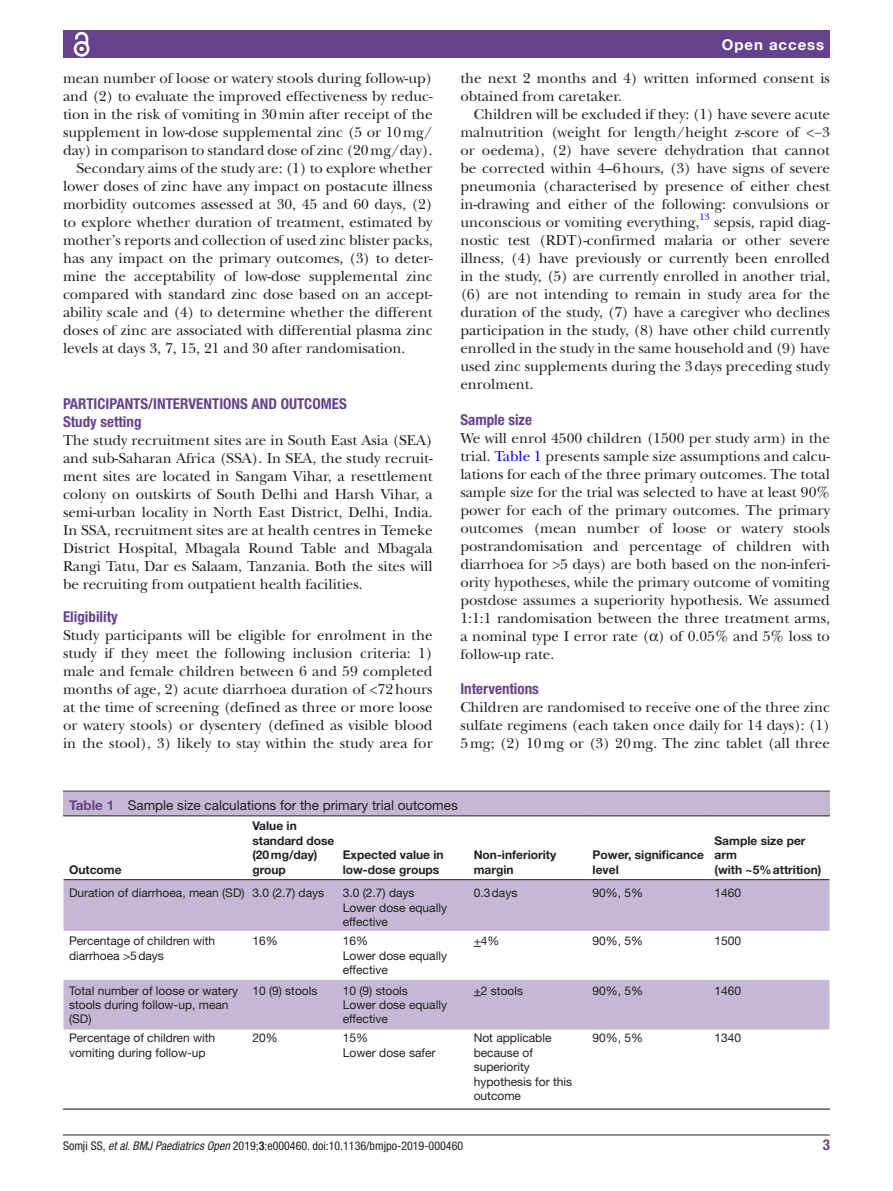
<style>
.page{position:relative;width:893px;height:1191px;background:#fff}
.page>*{position:absolute;margin:0;border:0;box-sizing:border-box;transform-origin:0 0}
.t1{font:15px/18px "New Baskerville";color:#231f20;text-align:justify}
.t2{font:700 condensed 15px/18px "Helvetica Neue LT Std";color:#66428c}
.t3{font:700 15px "Helvetica Neue LT Std";letter-spacing:.065em;color:#fff}
.t4{font:13.5px "Helvetica Neue LT Std";color:#231f20}
.t5{font:12px/14.4px "Helvetica Neue LT Std";color:#231f20}
.t6{font:700 12px/14.4px "Helvetica Neue LT Std";color:#231f20}
.t7{font:condensed 12px "Helvetica Neue LT Std";color:#231f20}
.s1{color:#00f}
.s2{font-weight:700;color:#66428c}
.s3{font-style:italic}
.s4{font-weight:700}
</style>
<div class="page">
<hr style="left:63px;top:1134px;width:767px;height:1px;background:#231f20">
<div style="left:63px;top:31px;width:767px;height:27px;background:#66428c"></div>
<svg style="left:73px;top:31px;width:17px;height:26px"></svg>
<div style="left:63px;top:791px;width:767px;height:318px;background:#c4b8d4"></div>
<hr style="left:63px;top:790px;width:767px;height:1px;background:#231f20">
<div style="left:64px;top:816px;width:766px;height:292px;background:#fff"></div>
<svg style="left:64px;top:880px;width:766px;height:149px"></svg>
<hr style="left:63px;top:815px;width:183px;height:1px;background:#231f20">
<hr style="left:63px;top:879px;width:183px;height:1px;background:#231f20">
<hr style="left:246px;top:815px;width:91px;height:1px;background:#231f20">
<hr style="left:246px;top:879px;width:91px;height:1px;background:#231f20">
<hr style="left:337px;top:815px;width:131px;height:1px;background:#231f20">
<hr style="left:337px;top:879px;width:131px;height:1px;background:#231f20">
<hr style="left:468px;top:815px;width:119px;height:1px;background:#231f20">
<hr style="left:468px;top:879px;width:119px;height:1px;background:#231f20">
<hr style="left:587px;top:815px;width:121px;height:1px;background:#231f20">
<hr style="left:587px;top:879px;width:121px;height:1px;background:#231f20">
<hr style="left:708px;top:815px;width:122px;height:1px;background:#231f20">
<hr style="left:708px;top:879px;width:122px;height:1px;background:#231f20">
<hr style="left:63px;top:1108px;width:183px;height:1px;background:#231f20">
<hr style="left:246px;top:1108px;width:91px;height:1px;background:#231f20">
<hr style="left:337px;top:1108px;width:131px;height:1px;background:#231f20">
<hr style="left:468px;top:1108px;width:119px;height:1px;background:#231f20">
<hr style="left:587px;top:1108px;width:121px;height:1px;background:#231f20">
<hr style="left:708px;top:1108px;width:122px;height:1px;background:#231f20">
<hr style="left:63px;top:816px;width:1px;height:63px;background:#fff">
<hr style="left:63px;top:879px;width:1px;height:51px;background:#fff">
<hr style="left:63px;top:930px;width:1px;height:50px;background:#fff">
<hr style="left:63px;top:980px;width:1px;height:49px;background:#fff">
<hr style="left:63px;top:1029px;width:1px;height:79px;background:#fff">
<p class="t1" style="left:63px;top:69px;width:371px">mean number of loose or watery stools during follow-up)</p>
<p class="t1" style="left:63px;top:87px;width:371px">and (2) to evaluate the improved effectiveness by reduc-</p>
<p class="t1" style="left:63px;top:105px;width:371px">tion in the risk of vomiting in 30min after receipt of the</p>
<p class="t1" style="left:63px;top:123px;width:371px">supplement in low-dose supplemental zinc (5 or 10mg/</p>
<p class="t1" style="left:63px;top:141px;width:371px">day) in comparison to standard dose of zinc (20mg/day).</p>
<p class="t1" style="left:76px;top:159px;width:358px">Secondary aims of the study are: (1) to explore whether</p>
<p class="t1" style="left:63px;top:177px;width:371px">lower doses of zinc have any impact on postacute illness</p>
<p class="t1" style="left:63px;top:195px;width:371px">morbidity outcomes assessed at 30, 45 and 60 days, (2)</p>
<p class="t1" style="left:63px;top:213px;width:371px">to explore whether duration of treatment, estimated by</p>
<p class="t1" style="left:63px;top:231px;width:371px">mother’s reports and collection of used zinc blister packs,</p>
<p class="t1" style="left:63px;top:249px;width:371px">has any impact on the primary outcomes, (3) to deter-</p>
<p class="t1" style="left:63px;top:267px;width:371px">mine the acceptability of low-dose supplemental zinc</p>
<p class="t1" style="left:63px;top:285px;width:371px">compared with standard zinc dose based on an accept-</p>
<p class="t1" style="left:63px;top:303px;width:371px">ability scale and (4) to determine whether the different</p>
<p class="t1" style="left:63px;top:321px;width:371px">doses of zinc are associated with differential plasma zinc</p>
<p class="t1" style="left:63px;top:339px;width:344px">levels at days 3, 7, 15, 21 and 30 after randomisation.</p>
<p class="t2" style="left:63px;top:394px;width:285px">PARTICIPANTS/INTERVENTIONS AND OUTCOMES<br>STUDY SETTING</p>
<p class="t1" style="left:63px;top:431px;width:371px">The study recruitment sites are in South East Asia (SEA) and sub-Saharan Africa (SSA). In SEA, the study recruit&shy;ment sites are located in Sangam Vihar, a resettlement colony on outskirts of South Delhi and Harsh Vihar, a semi-urban locality in North East District, Delhi, India.<br>In SSA, recruitment sites are at health centres in Temeke District Hospital, Mbagala Round Table and Mbagala Rangi Tatu, Dar es Salaam, Tanzania. Both the sites will be recruiting from outpatient health facilities.</p>
<p class="t2" style="left:63px;top:608px;width:56px">ELIGIBILITY</p>
<p class="t1" style="left:63px;top:626px;width:371px">Study participants will be eligible for enrolment in the study if they meet the following inclusion criteria: 1) male and female children between 6 and 59 completed months of age, 2) acute diarrhoea duration of &lt;72hours at the time of screening (defined as three or more loose or watery stools) or dysentery (defined as visible blood in the stool), 3) likely to stay within the study area for</p>
<p class="t3" style="left:722px;top:35px;width:104px">Open access</p>
<p class="t1" style="left:460px;top:69px;width:371px">the next 2 months and 4) written informed consent is obtained from caretaker.</p>
<p class="t1" style="left:460px;top:105px;width:371px;text-indent:14px">Children will be excluded if they: (1) have severe acute malnutrition (weight for length/height z-score of &lt;−3 or oedema), (2) have severe dehydration that cannot be corrected within 4–6hours, (3) have signs of severe pneumonia (characterised by presence of either chest in-drawing and either of the following: convulsions or unconscious or vomiting everything,<sup>13</sup> sepsis, rapid diag&shy;nostic test (RDT)-confirmed malaria or other severe illness, (4) have previously or currently been enrolled in the study, (5) are currently enrolled in another trial, (6) are not intending to remain in study area for the duration of the study, (7) have a caregiver who declines participation in the study, (8) have other child currently enrolled in the study in the same household and (9) have used zinc supplements during the 3days preceding study enrolment.</p>
<p class="t2" style="left:460px;top:410px;width:73px">SAMPLE SIZE</p>
<p class="t1" style="left:460px;top:429px;width:371px">We will enrol 4500 children (1500 per study arm) in the trial. <span class="s1">Table 1</span> presents sample size assumptions and calcu&shy;lations for each of the three primary outcomes. The total sample size for the trial was selected to have at least 90% power for each of the primary outcomes. The primary outcomes (mean number of loose or watery stools postrandomisation and percentage of children with diarrhoea for &gt;5 days) are both based on the non-inferi&shy;ority hypotheses, while the primary outcome of vomiting postdose assumes a superiority hypothesis. We assumed 1:1:1 randomisation between the three treatment arms, a nominal type I error rate ( ) of 0.05% and 5% loss to follow-up rate.</p>
<p class="t2" style="left:460px;top:680px;width:80px">INTERVENTIONS</p>
<p class="t1" style="left:460px;top:698px;width:371px">Children are randomised to receive one of the three zinc sulfate regimens (each taken once daily for 14 days): (1)<br>5mg; (2) 10mg or (3) 20mg. The zinc tablet (all three</p>
<p class="t4" style="left:69px;top:796px;width:390px"><span class="s2">Table 1</span> Sample size calculations for the primary trial outcomes</p>
<p class="t6" style="left:69px;top:862px;width:54px">Outcome</p>
<p class="t6" style="left:252px;top:818px;width:84px">Value in standard dose (20mg/day) group</p>
<p class="t6" style="left:343px;top:847px;width:102px">Expected value in low-dose groups</p>
<p class="t6" style="left:474px;top:847px;width:84px">Non-inferiority margin</p>
<p class="t6" style="left:593px;top:847px;width:113px">Power, significance level</p>
<p class="t6" style="left:714px;top:833px;width:108px">Sample size per arm<br>(with ~5%attrition)</p>
<p class="t5" style="left:69px;top:885px;width:257px">Duration of diarrhoea, mean (SD) 3.0 (2.7) days</p>
<p class="t5" style="left:343px;top:885px;width:106px">3.0 (2.7) days<br>Lower dose equally effective</p>
<p class="t5" style="left:474px;top:885px;width:45px">0.3days</p>
<p class="t5" style="left:593px;top:885px;width:52px">90%, 5%</p>
<p class="t5" style="left:714px;top:885px;width:28px">1460</p>
<p class="t5" style="left:69px;top:933px;width:148px">Percentage of children with diarrhoea &gt;5days</p>
<p class="t5" style="left:252px;top:933px;width:27px">16%</p>
<p class="t5" style="left:343px;top:933px;width:106px">16%<br>Lower dose equally effective</p>
<p class="t5" style="left:474px;top:933px;width:27px">+4%</p>
<p class="t5" style="left:593px;top:933px;width:52px">90%, 5%</p>
<p class="t5" style="left:714px;top:933px;width:28px">1500</p>
<p class="t5" style="left:69px;top:983px;width:171px">Total number of loose or watery stools during follow-up, mean (SD)</p>
<p class="t5" style="left:252px;top:983px;width:67px">10 (9) stools</p>
<p class="t5" style="left:343px;top:983px;width:106px">10 (9) stools<br>Lower dose equally effective</p>
<p class="t5" style="left:474px;top:983px;width:51px">+2 stools</p>
<p class="t5" style="left:593px;top:983px;width:52px">90%, 5%</p>
<p class="t5" style="left:714px;top:983px;width:28px">1460</p>
<p class="t5" style="left:69px;top:1030px;width:148px">Percentage of children with vomiting during follow-up</p>
<p class="t5" style="left:252px;top:1030px;width:27px">20%</p>
<p class="t5" style="left:343px;top:1030px;width:94px">15%<br>Lower dose safer</p>
<p class="t5" style="left:474px;top:1030px;width:100px">Not applicable because of superiority hypothesis for this outcome</p>
<p class="t5" style="left:593px;top:1030px;width:52px">90%, 5%</p>
<p class="t5" style="left:714px;top:1030px;width:28px">1340</p>
<p class="t7" style="left:63px;top:1138px;width:402px">Somji SS, <span class="s3">et al</span>. <span class="s3">BMJ Paediatrics Open</span> 2019;<span class="s4">3</span>:e000460. doi:10.1136/bmjpo-2019-000460</p>
<p class="t2" style="left:823px;top:1135px;width:9px">3</p>
</div>
